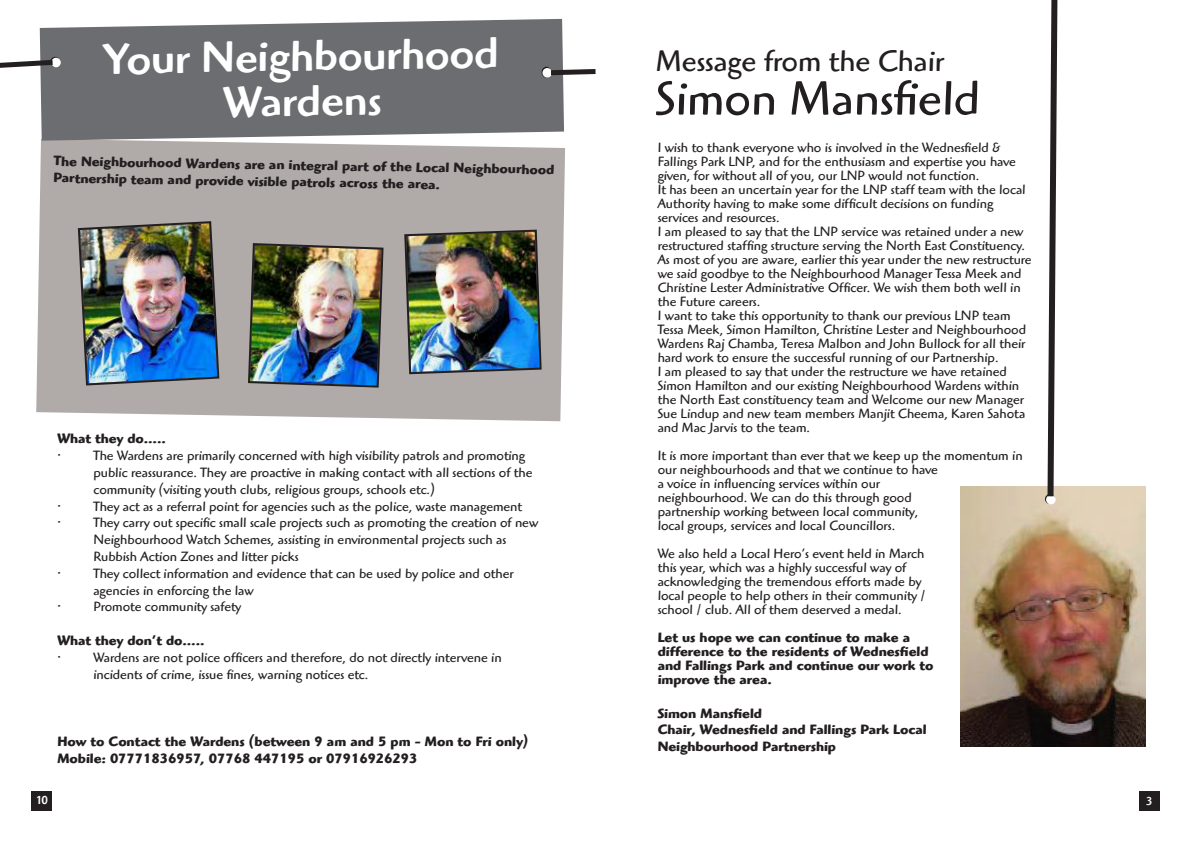
<style>
.page{position:relative;width:1191px;height:842px;background:#fff}
.page>*{position:absolute;margin:0;border:0;box-sizing:border-box;transform-origin:0 0}
.t1{font:50px "Highlander Std";color:#231f20}
.t2{font:500 45px/45px "Highlander Std";color:#fff;text-align:center}
.t3{font:31px "Highlander Std";color:#231f20}
.t4{font:14px/14px "Highlander Std";color:#231f20}
.t5{font:700 14px/16.8px "Highlander Std";color:#231f20}
.t6{font:500 12px "Highlander Std";color:#fff}
</style>
<div class="page">
<div style="left:32px;top:791px;width:20px;height:19px;background:#231f20"></div>
<div style="left:36px;top:141px;width:529px;height:280px;background:#b0aba9"></div>
<svg style="left:40px;top:19px;width:524px;height:122px;background:#77787b"></svg>
<div style="left:50px;top:57px;width:10px;height:10px;background:#9e9c9d;border-radius:50%"></div>
<div style="left:51px;top:58px;width:10px;height:9px;background:#fff;border-radius:50%"></div>
<svg style="left:0;top:57px;width:58px;height:17px"></svg>
<svg style="left:541px;top:67px;width:10px;height:11px"></svg>
<svg style="left:542px;top:68px;width:10px;height:10px"></svg>
<svg style="left:546px;top:66px;width:50px;height:12px"></svg>
<img style="left:961px;top:486px;width:184px;height:261px">
<div style="left:1139px;top:791px;width:20px;height:20px;background:#231f20"></div>
<div style="left:1045px;top:494px;width:10px;height:10px;background:#7a7268;border-radius:50%"></div>
<div style="left:1046px;top:495px;width:9px;height:9px;background:#fff;border-radius:50%"></div>
<svg style="left:1044px;top:0;width:16px;height:502px"></svg>
<img style="left:77px;top:220px;width:143px;height:167px">
<img style="left:247px;top:242px;width:137px;height:147px">
<img style="left:403px;top:229px;width:139px;height:146px">
<h2 class="t2" style="left:103px;top:42px;width:397px;rotate:-1deg">Your Neighbourhood<br>Wardens</h2>
<p class="t5" style="left:54px;top:154px;width:502px;rotate:1deg">The Neighbourhood Wardens are an integral part of the Local Neighbourhood<br>Partnership team and provide visible patrols across the area.</p>
<p class="t5" style="left:57px;top:432px;width:110px">What they do…..</p>
<p class="t4" style="left:93px;top:449px;width:440px;line-height:16.8px;text-indent:-36px">• The Wardens are primarily concerned with high visibility patrols and promoting public reassurance. They are proactive in making contact with all sections of the community (visiting youth clubs, religious groups, schools etc.)</p>
<p class="t4" style="left:57px;top:501px;width:466px">• They act as a referral point for agencies such as the police, waste management</p>
<p class="t4" style="left:93px;top:516px;width:446px;line-height:16.8px;text-indent:-36px">• They carry out specific small scale projects such as promoting the creation of new<br>Neighbourhood Watch Schemes, assisting in environmental projects such as<br>Rubbish Action Zones and litter picks</p>
<p class="t4" style="left:93px;top:566px;width:422px;line-height:16.8px;text-indent:-36px">• They collect information and evidence that can be used by police and other agencies in enforcing the law</p>
<p class="t4" style="left:57px;top:601px;width:185px">• Promote community safety</p>
<p class="t5" style="left:57px;top:634px;width:149px">What they don’t do…..</p>
<p class="t4" style="left:93px;top:650px;width:410px;line-height:16.8px;text-indent:-36px">• Wardens are not police officers and therefore, do not directly intervene in incidents of crime, issue fines, warning notices etc.</p>
<p class="t5" style="left:57px;top:734px;width:472px">How to Contact the Wardens (between 9 am and 5 pm - Mon to Fri only)<br>Mobile: 07771836957, 07768 447195 or 07916926293</p>
<p class="t6" style="left:36px;top:796px;width:14px">10</p>
<h3 class="t3" style="left:656px;top:50px;width:289px">Message from the Chair</h3>
<h1 class="t1" style="left:656px;top:81px;width:325px">Simon Mansfield</h1>
<p class="t4" style="left:657px;top:142px;width:375px">I wish to thank everyone who is involved in the Wednesfield &amp; Fallings Park LNP, and for the enthusiasm and expertise you have given, for without all of you, our LNP would not function.<br>It has been an uncertain year for the LNP staff team with the local Authority having to make some difficult decisions on funding services and resources.<br>I am pleased to say that the LNP service was retained under a new restructured staffing structure serving the North East Constituency.<br>As most of you are aware, earlier this year under the new restructure we said goodbye to the Neighbourhood Manager Tessa Meek and Christine Lester Administrative Officer. We wish them both well in the Future careers.<br>I want to take this opportunity to thank our previous LNP team Tessa Meek, Simon Hamilton, Christine Lester and Neighbourhood Wardens Raj Chamba, Teresa Malbon and John Bullock for all their hard work to ensure the successful running of our Partnership.<br>I am pleased to say that under the restructure we have retained Simon Hamilton and our existing Neighbourhood Wardens within the North East constituency team and Welcome our new Manager Sue Lindup and new team members Manjit Cheema, Karen Sahota and Mac Jarvis to the team.</p>
<p class="t4" style="left:657px;top:450px;width:366px">It is more important than ever that we keep up the momentum in our neighbourhoods and that we continue to have<br>a voice in influencing services within our<br>neighbourhood. We can do this through good<br>partnership working between local community,<br>local groups, services and local Councillors.</p>
<p class="t4" style="left:657px;top:548px;width:269px">We also held a Local Hero’s event held in March this year, which was a highly successful way of acknowledging the tremendous efforts made by local people to help others in their community / school / club. All of them deserved a medal.</p>
<p class="t5" style="left:657px;top:632px;width:277px;line-height:14px">Let us hope we can continue to make a difference to the residents of Wednesfield and Fallings Park and continue our work to improve the area.</p>
<p class="t5" style="left:657px;top:706px;width:270px">Simon Mansfield<br>Chair, Wednesfield and Fallings Park Local<br>Neighbourhood Partnership</p>
<p class="t6" style="left:1146px;top:796px;width:8px">3</p>
</div>
